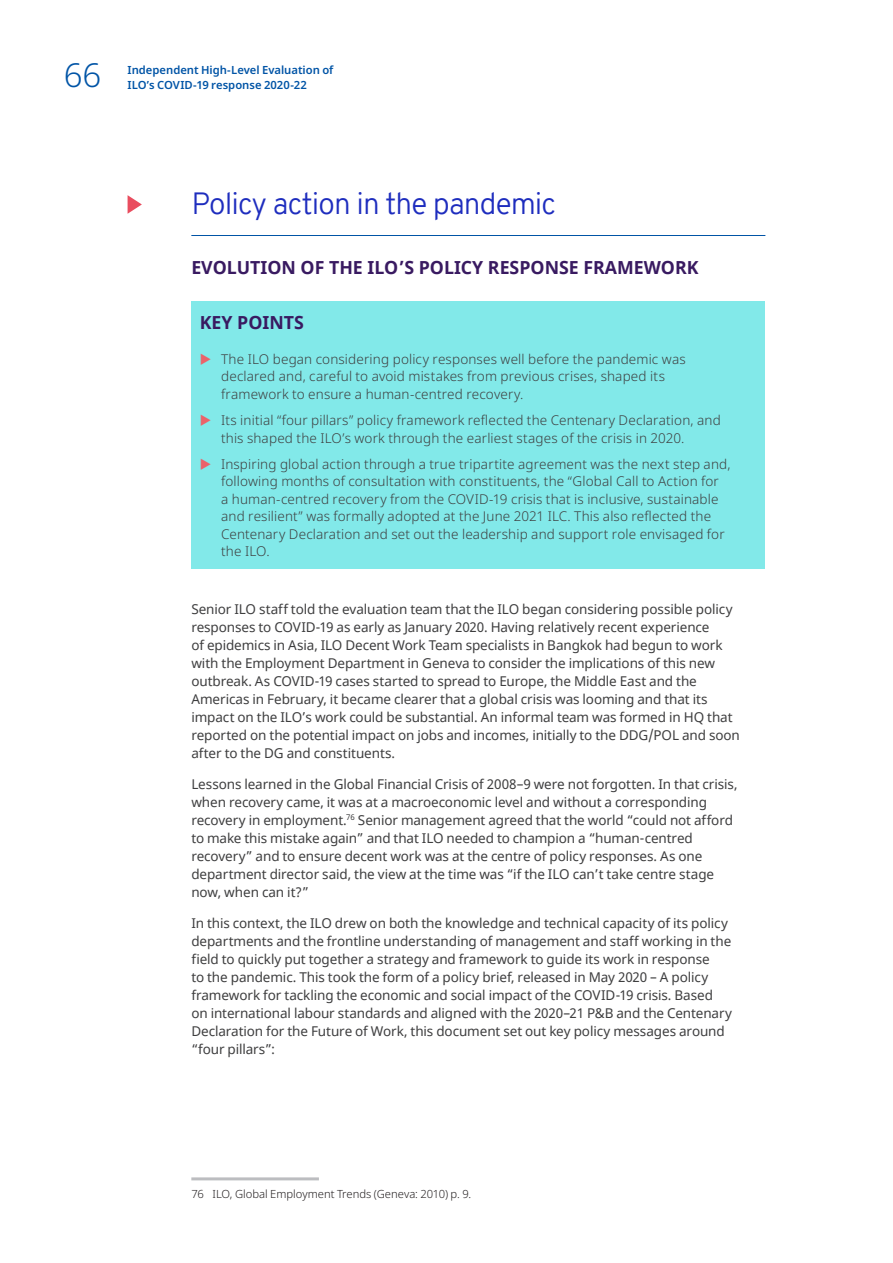
<style>
.page{position:relative;width:893px;height:1263px;background:#fff}
.page>*{position:absolute;margin:0;border:0;box-sizing:border-box;transform-origin:0 0}
.t1{font:300 33px "Noto Sans";color:#0154a6}
.Report_A4_-_Heading{font:300 30px "Overpass";letter-spacing:-.03em;color:#1e2dbe}
.Sub_Outcome_H1{font:700 18px "Noto Sans";color:#391a61}
.Report_A4_-_Body{font:13.5px/18px "Noto Sans";letter-spacing:-.005em;color:#3e3e3f}
.t2{font:300 13.5px/17.5px "Noto Sans";letter-spacing:.01em;color:#3e3e3f}
.t3{font:600 11.25px "Noto Sans";color:#0154a6}
.Report_A4_-_Notes{font:300 11.25px "Noto Sans";color:#231f20}
</style>
<div class="page">
<hr style="left:191px;top:235px;width:574px;height:1px;background:#0154a6">
<div style="left:191px;top:301px;width:574px;height:268px;background:#82e9e9"></div>
<svg style="left:128px;top:195px;width:14px;height:19px"></svg>
<hr style="left:191px;top:1177px;width:128px;height:3px;background:#bcbdc0">
<h1 class="t1" style="left:64px;top:52px;width:39px">66</h1>
<p class="t3" style="left:128px;top:62px;width:207px">Independent High-Level Evaluation of</p>
<p class="t3" style="left:128px;top:77px;width:181px">ILO’s COVID-19 response 2020-22</p>
<p class="Report_A4_-_Heading" style="left:191px;top:182px;width:366px">Policy action in the pandemic</p>
<p class="Sub_Outcome_H1" style="left:191px;top:255px;width:509px">EVOLUTION OF THE ILO’S POLICY RESPONSE FRAMEWORK</p>
<p class="Sub_Outcome_H1" style="left:200px;top:310px;width:106px">KEY POINTS</p>
<p class="t2" style="left:221px;top:350px;width:466px">The ILO began considering policy responses well before the pandemic was declared and, careful to avoid mistakes from previous crises, shaped its framework to ensure a human-centred recovery.</p>
<p class="t2" style="left:221px;top:412px;width:501px">Its initial “four pillars” policy framework reflected the Centenary Declaration, and this shaped the ILO’s work through the earliest stages of the crisis in 2020.</p>
<p class="t2" style="left:221px;top:455px;width:511px">Inspiring global action through a true tripartite agreement was the next step and, following months of consultation with constituents, the “Global Call to Action for<br>a human-centred recovery from the COVID-19 crisis that is inclusive, sustainable and resilient” was formally adopted at the June 2021 ILC. This also reflected the Centenary Declaration and set out the leadership and support role envisaged for the ILO.</p>
<p class="Report_A4_-_Body" style="left:191px;top:601px;width:550px">Senior ILO staff told the evaluation team that the ILO began considering possible policy responses to COVID-19 as early as January 2020. Having relatively recent experience<br>of epidemics in Asia, ILO Decent Work Team specialists in Bangkok had begun to work with the Employment Department in Geneva to consider the implications of this new outbreak. As COVID-19 cases started to spread to Europe, the Middle East and the Americas in February, it became clearer that a global crisis was looming and that its impact on the ILO’s work could be substantial. An informal team was formed in HQ that reported on the potential impact on jobs and incomes, initially to the DDG/POL and soon after to the DG and constituents.</p>
<p class="Report_A4_-_Body" style="left:191px;top:775px;width:548px">Lessons learned in the Global Financial Crisis of 2008–9 were not forgotten. In that crisis, when recovery came, it was at a macroeconomic level and without a corresponding recovery in employment.<sup>76</sup> Senior management agreed that the world “could not afford to make this mistake again” and that ILO needed to champion a “human-centred recovery” and to ensure decent work was at the centre of policy responses. As one department director said, the view at the time was “if the ILO can’t take centre stage now, when can it?”</p>
<p class="Report_A4_-_Body" style="left:191px;top:914px;width:542px">In this context, the ILO drew on both the knowledge and technical capacity of its policy departments and the frontline understanding of management and staff working in the field to quickly put together a strategy and framework to guide its work in response<br>to the pandemic. This took the form of a policy brief, released in May 2020 – A policy framework for tackling the economic and social impact of the COVID-19 crisis. Based on international labour standards and aligned with the 2020–21 P&amp;B and the Centenary Declaration for the Future of Work, this document set out key policy messages around “four pillars”:</p>
<p class="Report_A4_-_Notes" style="left:191px;top:1186px;width:281px">76 ILO, Global Employment Trends (Geneva: 2010) p. 9.</p>
</div>
